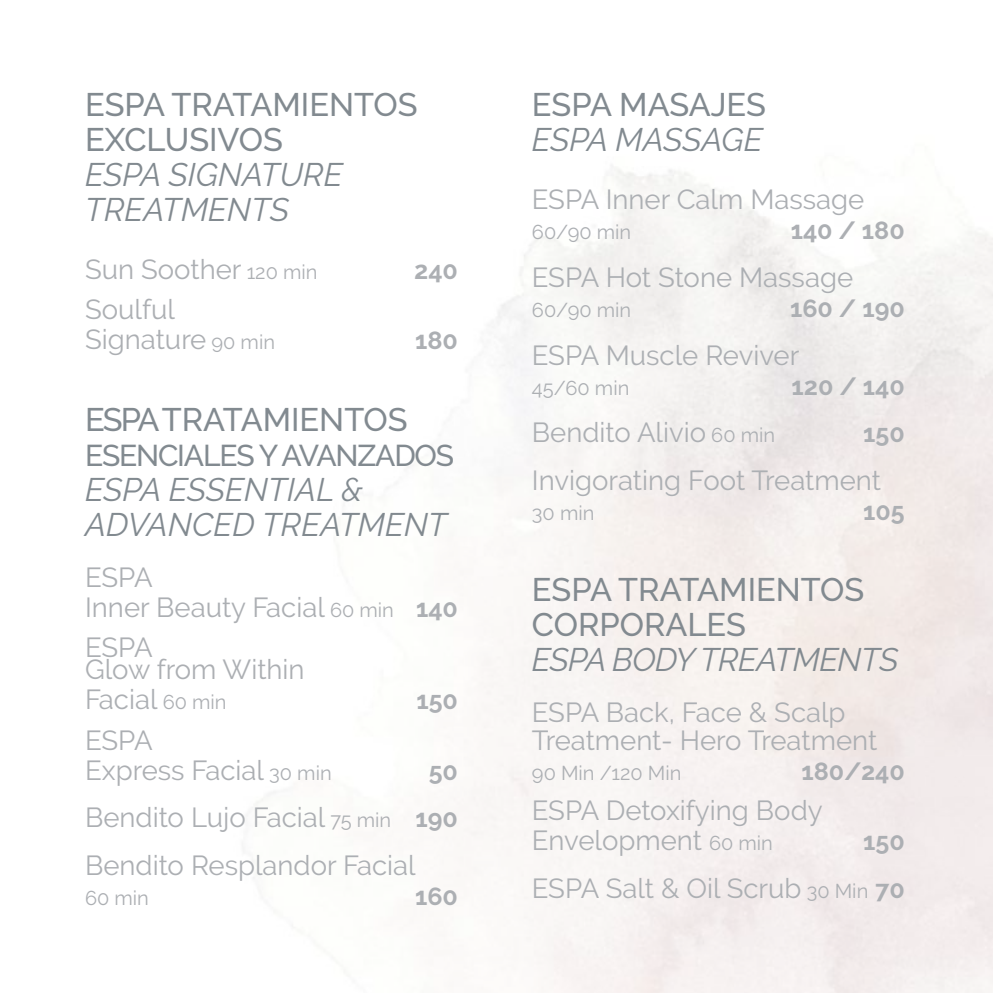
<style>
.page{position:relative;width:993px;height:993px;background:#fff}
.page>*{position:absolute;margin:0;border:0;box-sizing:border-box;transform-origin:0 0}
.t1{font:500 32.5px/35px "Raleway";color:#828a90}
.t2{font:italic 32.5px/35px "Raleway";color:#828a90}
.t3{font:italic 32.5px "Raleway";letter-spacing:-.02em;color:#828a90}
.t4{font:500 30px "Raleway";letter-spacing:-.04em;color:#828a90}
.t5{font:27.5px/30px "Raleway";color:#acafb3}
.t6{font:700 25px "Raleway";color:#acafb3}
.t7{font:20px "Raleway";color:#acafb3}
.s1{font-size:20px}
.s2{font-weight:700;font-size:25px}
</style>
<div class="page">
<p class="t1" style="left:85px;top:87px;width:334px">ESPA TRATAMIENTOS<br>EXCLUSIVOS</p>
<p class="t2" style="left:85px;top:157px;width:259px">ESPA SIGNATURE<br>TREATMENTS</p>
<p class="t5" style="left:85px;top:254px;width:234px">Sun Soother <span class="s1">120 min</span></p>
<p class="t6" style="left:414px;top:256px;width:45px">240</p>
<p class="t5" style="left:85px;top:294px;width:191px">Soulful<br>Signature <span class="s1">90 min</span></p>
<p class="t6" style="left:415px;top:326px;width:44px">180</p>
<p class="t1" style="left:85px;top:401px;width:324px">ESPA TRATAMIENTOS</p>
<p class="t4" style="left:85px;top:437px;width:370px">ESENCIALES Y AVANZADOS</p>
<p class="t2" style="left:85px;top:471px;width:363px">ESPA ESSENTIAL &amp;<br>ADVANCED TREATMENT</p>
<p class="t5" style="left:85px;top:561px;width:374px">ESPA<br>Inner Beauty Facial <span class="s1">60 min</span> <span class="s2">140</span></p>
<p class="t5" style="left:85px;top:635px;width:221px;line-height:22.5px">ESPA<br>Glow from Within</p>
<p class="t5" style="left:85px;top:684px;width:143px">Facial <span class="s1">60 min</span></p>
<p class="t6" style="left:416px;top:686px;width:43px">150</p>
<p class="t5" style="left:85px;top:724px;width:248px">ESPA<br>Express Facial <span class="s1">30 min</span></p>
<p class="t6" style="left:428px;top:756px;width:31px">50</p>
<p class="t5" style="left:85px;top:793px;width:374px;line-height:47.8px">Bendito Lujo Facial <span class="s1">75 min</span> <span class="s2">190<br></span>Bendito Resplandor Facial</p>
<p class="t7" style="left:85px;top:886px;width:65px">60 min</p>
<p class="t6" style="left:415px;top:881px;width:44px">160</p>
<p class="t1" style="left:531px;top:87px;width:235px">ESPA MASAJES</p>
<p class="t2" style="left:531px;top:122px;width:232px">ESPA MASSAGE</p>
<p class="t5" style="left:531px;top:184px;width:334px">ESPA Inner Calm Massage</p>
<p class="t7" style="left:532px;top:220px;width:101px">60/90 min</p>
<p class="t6" style="left:790px;top:216px;width:116px">140 / 180</p>
<p class="t5" style="left:531px;top:262px;width:322px">ESPA Hot Stone Massage</p>
<p class="t7" style="left:531px;top:298px;width:101px">60/90 min</p>
<p class="t6" style="left:789px;top:294px;width:116px">160 / 190</p>
<p class="t5" style="left:531px;top:340px;width:269px">ESPA Muscle Reviver</p>
<p class="t7" style="left:532px;top:376px;width:99px">45/60 min</p>
<p class="t6" style="left:791px;top:371px;width:115px">120 / 140</p>
<p class="t5" style="left:531px;top:417px;width:244px">Bendito Alivio <span class="s1">60 min</span></p>
<p class="t6" style="left:862px;top:419px;width:43px">150</p>
<p class="t5" style="left:531px;top:465px;width:350px">Invigorating Foot Treatment</p>
<p class="t7" style="left:532px;top:501px;width:64px">30 min</p>
<p class="t6" style="left:862px;top:497px;width:43px">105</p>
<p class="t1" style="left:531px;top:572px;width:334px">ESPA TRATAMIENTOS<br>CORPORALES</p>
<p class="t3" style="left:531px;top:641px;width:368px">ESPA BODY TREATMENTS</p>
<p class="t5" style="left:531px;top:698px;width:347px;line-height:27.5px">ESPA Back, Face &amp; Scalp<br>Treatment- Hero Treatment</p>
<p class="t7" style="left:531px;top:761px;width:151px">90 Min /120 Min</p>
<p class="t6" style="left:801px;top:756px;width:105px">180/240</p>
<p class="t5" style="left:531px;top:795px;width:292px">ESPA Detoxifying Body<br>Envelopment <span class="s1">60 min</span></p>
<p class="t6" style="left:862px;top:826px;width:43px">150</p>
<p class="t5" style="left:531px;top:872px;width:374px">ESPA Salt &amp; Oil Scrub <span class="s1">30 Min</span> <span class="s2">70</span></p>
</div>
